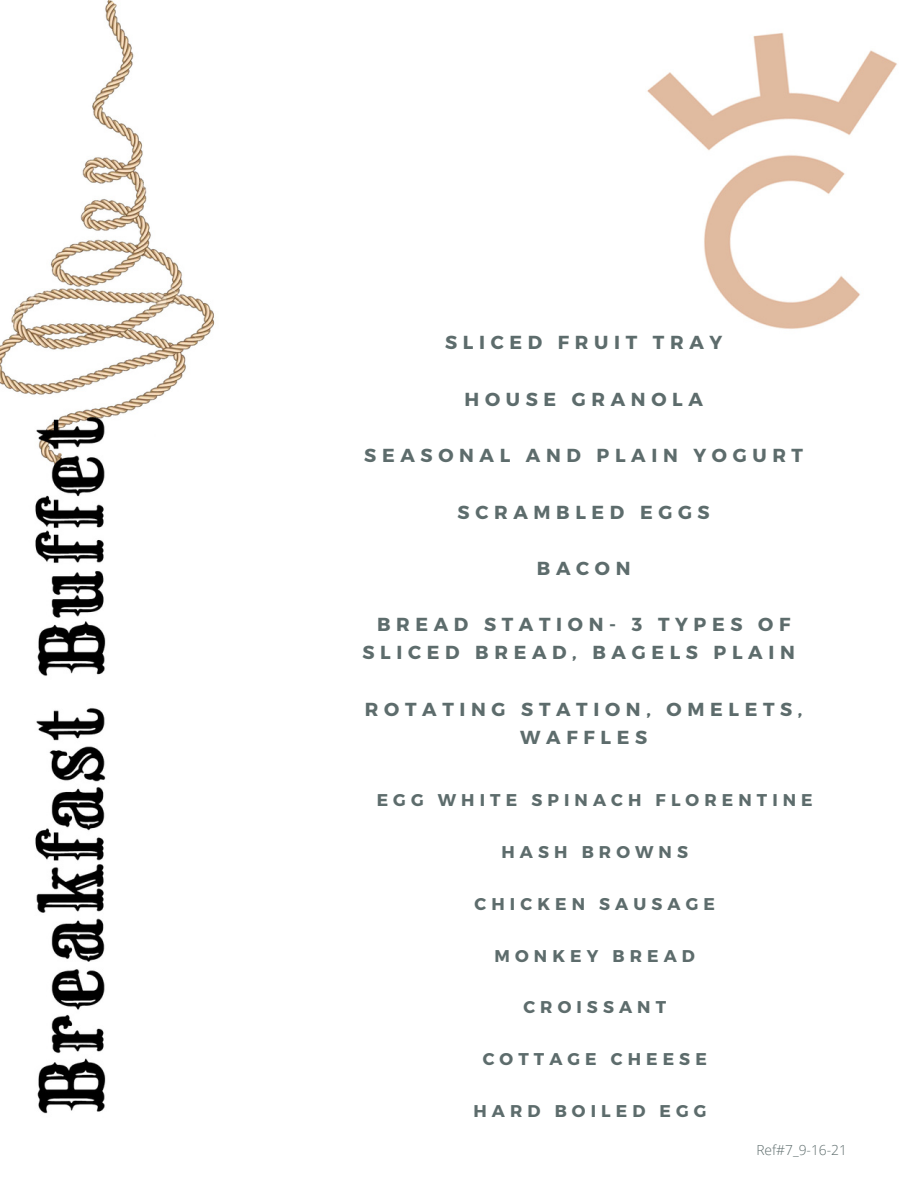
<style>
.page{position:relative;width:918px;height:1188px;background:#fff}
.page>*{position:absolute;margin:0;border:0;box-sizing:border-box;transform-origin:0 0}
.t1{font:700 18.9px/28.2px "Montserrat";letter-spacing:.3em;color:#5d6c6c;text-align:center}
.t2{font:700 16.95px "Montserrat";letter-spacing:.3em;color:#5d6c6c}
.t3{font:300 13.8px "Open Sans";color:#5d6c6c}
</style>
<div class="page">
<img style="left:0;top:0;width:897px;height:1114px">
<p class="t1" style="left:445px;top:328px;width:279px">SLICED FRUIT TRAY</p>
<p class="t1" style="left:465px;top:384px;width:240px">HOUSE GRANOLA</p>
<p class="t1" style="left:364px;top:440px;width:440px">SEASONAL AND PLAIN YOGURT</p>
<p class="t1" style="left:458px;top:497px;width:254px">SCRAMBLED EGGS</p>
<p class="t1" style="left:537px;top:553px;width:95px">BACON</p>
<p class="t1" style="left:363px;top:610px;width:434px">BREAD STATION- 3 TYPES OF<br>SLICED BREAD, BAGELS PLAIN</p>
<p class="t1" style="left:365px;top:694px;width:439px">ROTATING STATION, OMELETS,<br>WAFFLES</p>
<p class="t2" style="left:377px;top:789px;width:438px">EGG WHITE SPINACH FLORENTINE</p>
<p class="t2" style="left:501px;top:841px;width:188px">HASH BROWNS</p>
<p class="t2" style="left:475px;top:893px;width:242px">CHICKEN SAUSAGE</p>
<p class="t2" style="left:495px;top:945px;width:202px">MONKEY BREAD</p>
<p class="t2" style="left:523px;top:996px;width:144px">CROISSANT</p>
<p class="t2" style="left:483px;top:1048px;width:226px">COTTAGE CHEESE</p>
<p class="t2" style="left:473px;top:1100px;width:235px">HARD BOILED EGG</p>
<p class="t3" style="left:756px;top:1141px;width:92px">Ref#7_9-16-21</p>
</div>
